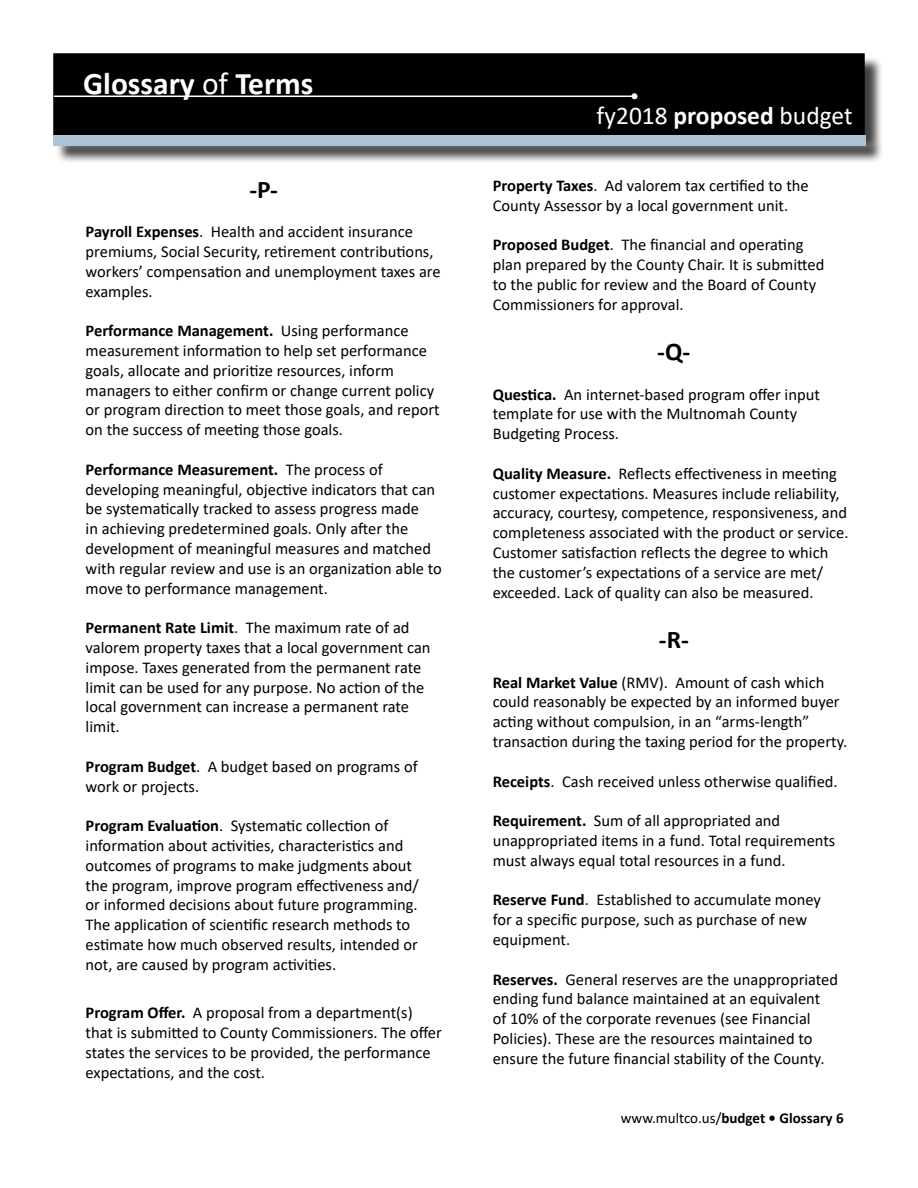
<style>
.page{position:relative;width:918px;height:1188px;background:#fff}
.page>*{position:absolute;margin:0;border:0;box-sizing:border-box;transform-origin:0 0}
.t1{font:700 31.5px "Calibri";color:#fff}
.t2{font:25.5px "Calibri";color:#fff}
.t3{font:700 25.5px "Calibri";color:#000}
.t4{font:16.5px/19.8px "Calibri";color:#000}
.t5{font:700 15px "Calibri";color:#000}
.s1{font-weight:400}
.s2{font-weight:700}
</style>
<div class="page">
<div style="left:54px;top:54px;width:810px;height:80px;background:#000"></div>
<div style="left:53px;top:53px;width:812px;height:82px;border:2px solid #000"></div>
<hr style="left:54px;top:96px;width:580px;height:1px;background:#fff">
<svg style="left:632px;top:93px;width:6px;height:6px"></svg>
<div style="left:56px;top:137px;width:828px;height:27px;background:#000;opacity:.75"></div>
<div style="left:53px;top:135px;width:812px;height:10px;background:#acc2d5"></div>
<h1 class="t1" style="left:83px;top:61px;width:232px">Glossary <span class="s1">of</span> Terms</h1>
<h2 class="t3" style="left:249px;top:171px;width:30px">-P-</h2>
<p class="t4" style="left:86px;top:221px;width:357px"><span class="s2">Payroll Expenses</span>. Health and accident insurance premiums, Social Security, retirement contributions, workers’ compensation and unemployment taxes are examples.</p>
<p class="t4" style="left:86px;top:320px;width:356px"><span class="s2">Performance Management.</span> Using performance measurement information to help set performance goals, allocate and prioritize resources, inform managers to either confirm or change current policy or program direction to meet those goals, and report on the success of meeting those goals.</p>
<p class="t4" style="left:86px;top:459px;width:358px"><span class="s2">Performance Measurement.</span> The process of developing meaningful, objective indicators that can be systematically tracked to assess progress made<br>in achieving predetermined goals. Only after the development of meaningful measures and matched with regular review and use is an organization able to move to performance management.</p>
<p class="t4" style="left:86px;top:617px;width:347px"><span class="s2">Permanent Rate Limit</span>. The maximum rate of ad valorem property taxes that a local government can impose. Taxes generated from the permanent rate limit can be used for any purpose. No action of the local government can increase a permanent rate limit.</p>
<p class="t4" style="left:86px;top:756px;width:334px"><span class="s2">Program Budget</span>. A budget based on programs of work or projects.</p>
<p class="t4" style="left:86px;top:815px;width:335px"><span class="s2">Program Evaluation</span>. Systematic collection of information about activities, characteristics and outcomes of programs to make judgments about the program, improve program effectiveness and/ or informed decisions about future programming.<br>The application of scientific research methods to estimate how much observed results, intended or not, are caused by program activities.</p>
<p class="t4" style="left:86px;top:1003px;width:358px"><span class="s2">Program Offer.</span> A proposal from a department(s) that is submitted to County Commissioners. The offer states the services to be provided, the performance expectations, and the cost.</p>
<h2 class="t2" style="left:597px;top:98px;width:257px">fy2018 <span class="s2">proposed</span> budget</h2>
<p class="t4" style="left:493px;top:175px;width:318px"><span class="s2">Property Taxes</span>. Ad valorem tax certified to the<br>County Assessor by a local government unit.</p>
<p class="t4" style="left:493px;top:234px;width:333px"><span class="s2">Proposed Budget</span>. The financial and operating plan prepared by the County Chair. It is submitted to the public for review and the Board of County Commissioners for approval.</p>
<h2 class="t3" style="left:657px;top:333px;width:35px">-Q-</h2>
<p class="t4" style="left:493px;top:384px;width:329px"><span class="s2">Questica.</span> An internet-based program offer input template for use with the Multnomah County<br>Budgeting Process.</p>
<p class="t4" style="left:493px;top:463px;width:357px"><span class="s2">Quality Measure.</span> Reflects effectiveness in meeting customer expectations. Measures include reliability, accuracy, courtesy, competence, responsiveness, and completeness associated with the product or service.<br>Customer satisfaction reflects the degree to which the customer’s expectations of a service are met/ exceeded. Lack of quality can also be measured.</p>
<h2 class="t3" style="left:659px;top:621px;width:31px">-R-</h2>
<p class="t4" style="left:493px;top:672px;width:356px"><span class="s2">Real Market Value</span> (RMV). Amount of cash which could reasonably be expected by an informed buyer acting without compulsion, in an “arms-length” transaction during the taxing period for the property.</p>
<p class="t4" style="left:493px;top:771px;width:346px"><span class="s2">Receipts</span>. Cash received unless otherwise qualified.</p>
<p class="t4" style="left:493px;top:810px;width:344px"><span class="s2">Requirement.</span> Sum of all appropriated and unappropriated items in a fund. Total requirements must always equal total resources in a fund.</p>
<p class="t4" style="left:493px;top:890px;width:330px"><span class="s2">Reserve Fund</span>. Established to accumulate money for a specific purpose, such as purchase of new equipment.</p>
<p class="t4" style="left:493px;top:969px;width:347px"><span class="s2">Reserves.</span> General reserves are the unappropriated ending fund balance maintained at an equivalent<br>of 10% of the corporate revenues (see Financial Policies). These are the resources maintained to ensure the future financial stability of the County.</p>
<p class="t5" style="left:621px;top:1107px;width:224px"><span class="s1">www.multco.us/</span>budget • Glossary 6</p>
</div>
